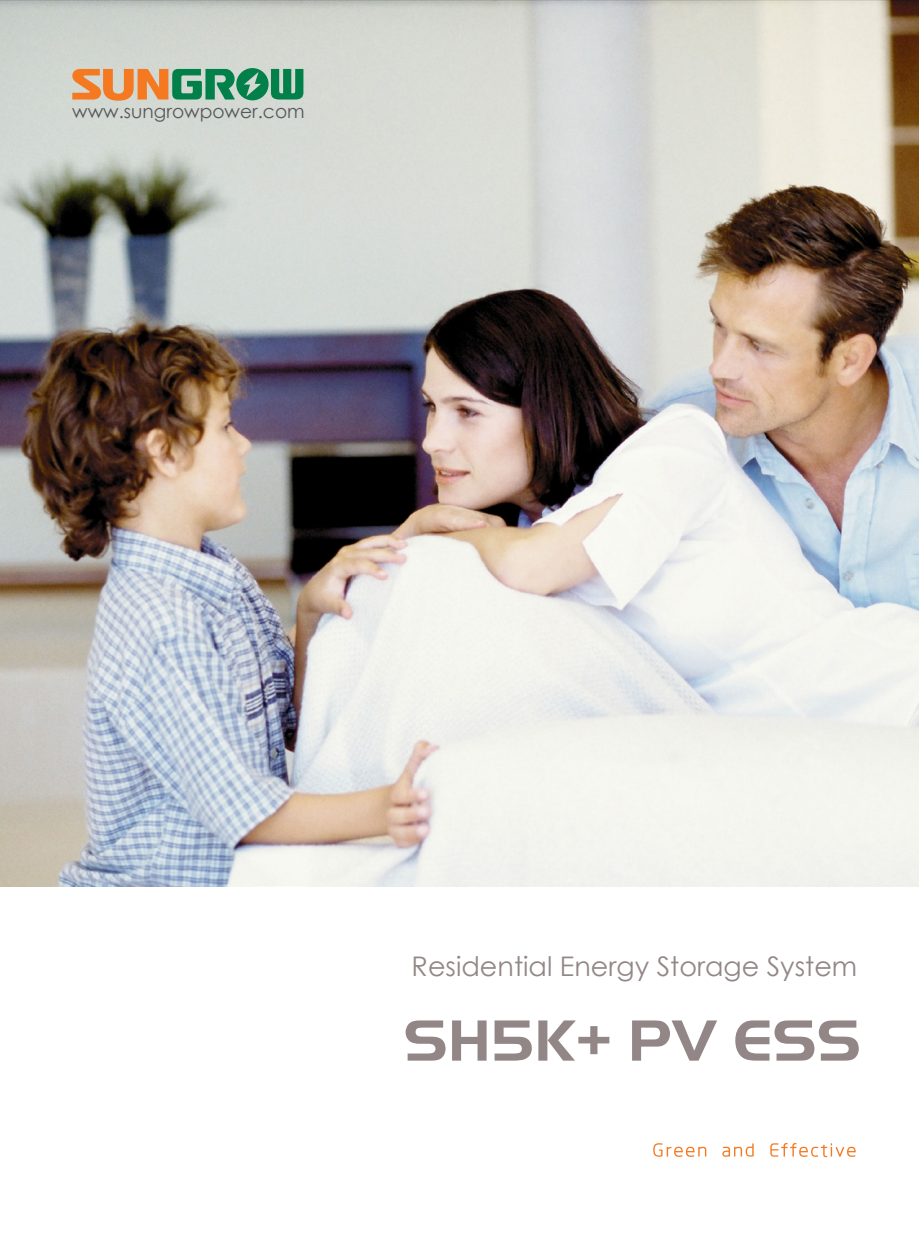
<style>
.page{position:relative;width:919px;height:1238px;background:#fff}
.page>*{position:absolute;margin:0;border:0;box-sizing:border-box;transform-origin:0 0}
.t1{font:700 60.3px "Handel Got D";color:#928786;scale:1.06 1}
.t2{font:27px "Century Gothic";color:#928786}
.t3{font:18.6px "Century Gothic";color:#57585a}
</style>
<div class="page">
<img style="left:0;top:0;width:918px;height:886px">
<svg style="left:653px;top:1143px;width:202px;height:14px"></svg>
<svg style="left:70px;top:68px;width:233px;height:33px;background:#8f9f73"></svg>
<p class="t3" style="left:72px;top:98px;width:234px">www.sungrowpower.com</p>
<p class="t2" style="left:411px;top:947px;width:447px">Residential Energy Storage System</p>
<p class="t1" style="left:403px;top:1006px;width:433px">SH5K+ PV ESS</p>
</div>
